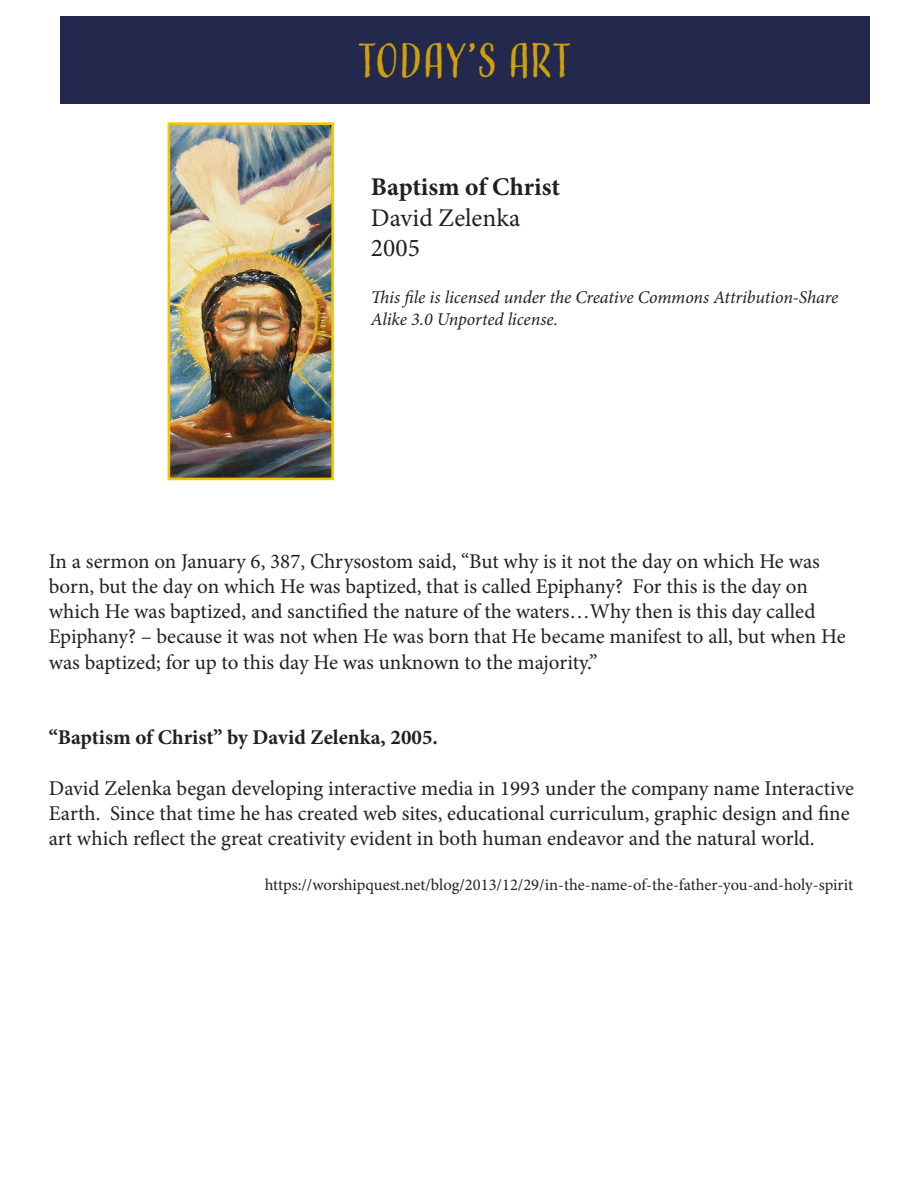
<style>
.page{position:relative;width:918px;height:1188px;background:#fff}
.page>*{position:absolute;margin:0;border:0;box-sizing:border-box;transform-origin:0 0}
.t1{font:45px "Adorn Condensed Sans";letter-spacing:-.015em;color:#d09f0a}
.t2{font:25.5px "Minion Pro";color:#231f20}
.t3{font:700 25.5px "Minion Pro";color:#231f20}
.t4{font:21px/25.2px "Minion Pro";color:#231f20}
.t5{font:700 21px "Minion Pro";color:#231f20}
.t6{font:italic 18px/21.6px "Minion Pro";letter-spacing:-.005em;color:#231f20}
.t7{font:16.5px "Minion Pro";letter-spacing:-.005em;color:#231f20}
</style>
<div class="page">
<div style="left:60px;top:16px;width:809px;height:88px;background:#23294d"></div>
<img style="left:172px;top:126px;width:158px;height:350px">
<div style="left:168px;top:122px;width:166px;height:358px;border:3px solid #f3c200"></div>
<p class="t1" style="left:357px;top:33px;width:217px">TODAY’S ART</p>
<p class="t3" style="left:371px;top:169px;width:191px">Baptism of Christ</p>
<p class="t2" style="left:371px;top:200px;width:151px">David Zelenka</p>
<p class="t2" style="left:371px;top:231px;width:50px">2005</p>
<p class="t6" style="left:371px;top:286px;width:469px">This file is licensed under the Creative Commons Attribution-Share<br>Alike 3.0 Unported license.</p>
<p class="t4" style="left:49px;top:549px;width:798px">In a sermon on January 6, 387, Chrysostom said, “But why is it not the day on which He was born, but the day on which He was baptized, that is called Epiphany? For this is the day on which He was baptized, and sanctified the nature of the waters…Why then is this day called Epiphany? – because it was not when He was born that He became manifest to all, but when He was baptized; for up to this day He was unknown to the majority.”</p>
<p class="t5" style="left:49px;top:723px;width:391px">“Baptism of Christ” by David Zelenka, 2005.</p>
<p class="t4" style="left:49px;top:775px;width:807px">David Zelenka began developing interactive media in 1993 under the company name Interactive<br>Earth. Since that time he has created web sites, educational curriculum, graphic design and fine art which reflect the great creativity evident in both human endeavor and the natural world.</p>
<p class="t7" style="left:265px;top:874px;width:590px">https://worshipquest.net/blog/2013/12/29/in-the-name-of-the-father-you-and-holy-spirit</p>
</div>
